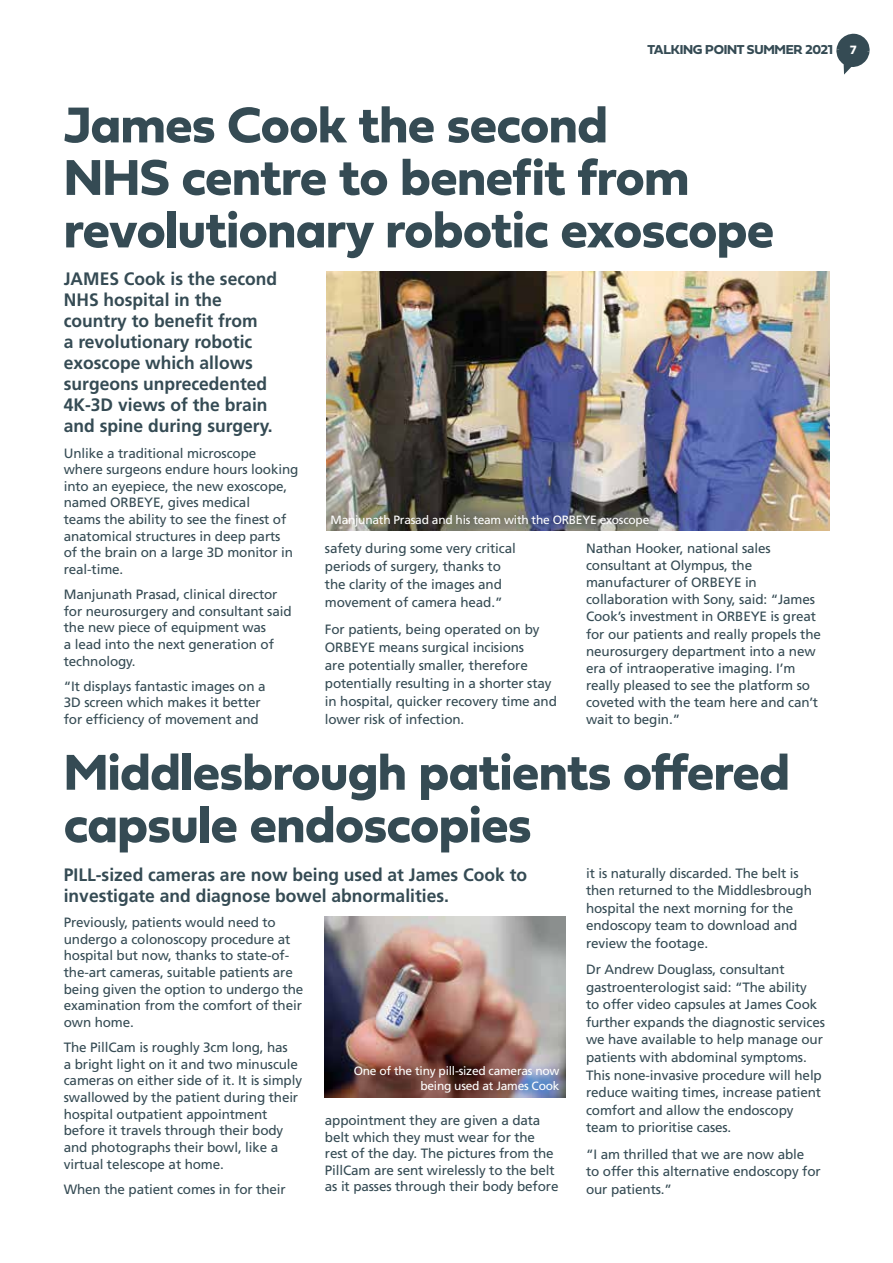
<style>
.page{position:relative;width:893px;height:1263px;background:#fff}
.page>*{position:absolute;margin:0;border:0;box-sizing:border-box;transform-origin:0 0}
.t1{font:52.5px/52.5px "Fieldwork Geo Bold";letter-spacing:-.01em;color:#354b54}
.t2{font:700 18px/21.1px "Frutiger";color:#354b54}
.t3{font:13.5px/16.6px "Frutiger";letter-spacing:-.01em;color:#354b54}
.t4{font:13.5px "Fieldwork Geo Bold";letter-spacing:-.02em;color:#354b54}
.t5{font:12.6px "Fieldwork Geo Bold";color:#fff}
.t6{font:12px/15px "Frutiger";letter-spacing:-.02em;color:#fff;text-align:right}
</style>
<div class="page">
<svg style="left:836px;top:33px;width:34px;height:42px"></svg>
<img style="left:326px;top:271px;width:503px;height:259px">
<img style="left:325px;top:916px;width:241px;height:181px">
<p class="t4" style="left:647px;top:38px;width:187px">TALKING POINT SUMMER 2021</p>
<p class="t5" style="left:850px;top:40px;width:8px">7</p>
<h1 class="t1" style="left:64px;top:97px;width:712px">James Cook the second<br>NHS centre to benefit from revolutionary robotic exoscope</h1>
<h2 class="t2" style="left:64px;top:268px;width:215px">JAMES Cook is the second<br>NHS hospital in the country to benefit from<br>a revolutionary robotic exoscope which allows surgeons unprecedented<br>4K-3D views of the brain and spine during surgery.</h2>
<p class="t3" style="left:64px;top:445px;width:236px">Unlike a traditional microscope where surgeons endure hours looking into an eyepiece, the new exoscope, named ORBEYE, gives medical<br>teams the ability to see the finest of anatomical structures in deep parts<br>of the brain on a large 3D monitor in real-time.</p>
<p class="t3" style="left:64px;top:586px;width:229px">Manjunath Prasad, clinical director for neurosurgery and consultant said the new piece of equipment was<br>a lead into the next generation of technology.</p>
<p class="t3" style="left:64px;top:678px;width:203px">“It displays fantastic images on a<br>3D screen which makes it better for efficiency of movement and</p>
<p class="t6" style="left:331px;top:512px;width:320px">Manjunath Prasad and his team with the ORBEYE exoscope</p>
<p class="t3" style="left:325px;top:539px;width:192px;line-height:18px">safety during some very critical periods of surgery, thanks to the clarity of the images and movement of camera head.”</p>
<p class="t3" style="left:325px;top:620px;width:234px;line-height:18px">For patients, being operated on by ORBEYE means surgical incisions<br>are potentially smaller, therefore potentially resulting in a shorter stay in hospital, quicker recovery time and lower risk of infection.</p>
<p class="t3" style="left:586px;top:540px;width:236px;line-height:17.1px">Nathan Hooker, national sales consultant at Olympus, the manufacturer of ORBEYE in collaboration with Sony, said: “James<br>Cook’s investment in ORBEYE is great for our patients and really propels the neurosurgery department into a new era of intraoperative imaging. I’m really pleased to see the platform so coveted with the team here and can’t wait to begin.”</p>
<h1 class="t1" style="left:64px;top:744px;width:728px">Middlesbrough patients offered capsule endoscopies</h1>
<h2 class="t2" style="left:64px;top:864px;width:465px">PILL-sized cameras are now being used at James Cook to investigate and diagnose bowel abnormalities.</h2>
<p class="t3" style="left:64px;top:914px;width:241px">Previously, patients would need to undergo a colonoscopy procedure at hospital but now, thanks to state-of&shy;the-art cameras, suitable patients are being given the option to undergo the examination from the comfort of their own home.</p>
<p class="t3" style="left:64px;top:1039px;width:240px">The PillCam is roughly 3cm long, has<br>a bright light on it and two minuscule cameras on either side of it. It is simply swallowed by the patient during their hospital outpatient appointment before it travels through their body and photographs their bowl, like a virtual telescope at home.</p>
<p class="t3" style="left:64px;top:1181px;width:223px">When the patient comes in for their</p>
<p class="t6" style="left:354px;top:1063px;width:207px">One of the tiny pill-sized cameras now being used at James Cook</p>
<p class="t3" style="left:325px;top:1112px;width:235px">appointment they are given a data belt which they must wear for the rest of the day. The pictures from the PillCam are sent wirelessly to the belt as it passes through their body before</p>
<p class="t3" style="left:586px;top:864px;width:227px;line-height:17.5px">it is naturally discarded. The belt is then returned to the Middlesbrough hospital the next morning for the endoscopy team to download and review the footage.</p>
<p class="t3" style="left:586px;top:961px;width:240px;line-height:17.5px">Dr Andrew Douglass, consultant gastroenterologist said: “The ability<br>to offer video capsules at James Cook further expands the diagnostic services we have available to help manage our patients with abdominal symptoms.<br>This none-invasive procedure will help reduce waiting times, increase patient comfort and allow the endoscopy team to prioritise cases.</p>
<p class="t3" style="left:586px;top:1145px;width:236px;line-height:17.5px">“I am thrilled that we are now able to offer this alternative endoscopy for our patients.”</p>
</div>
